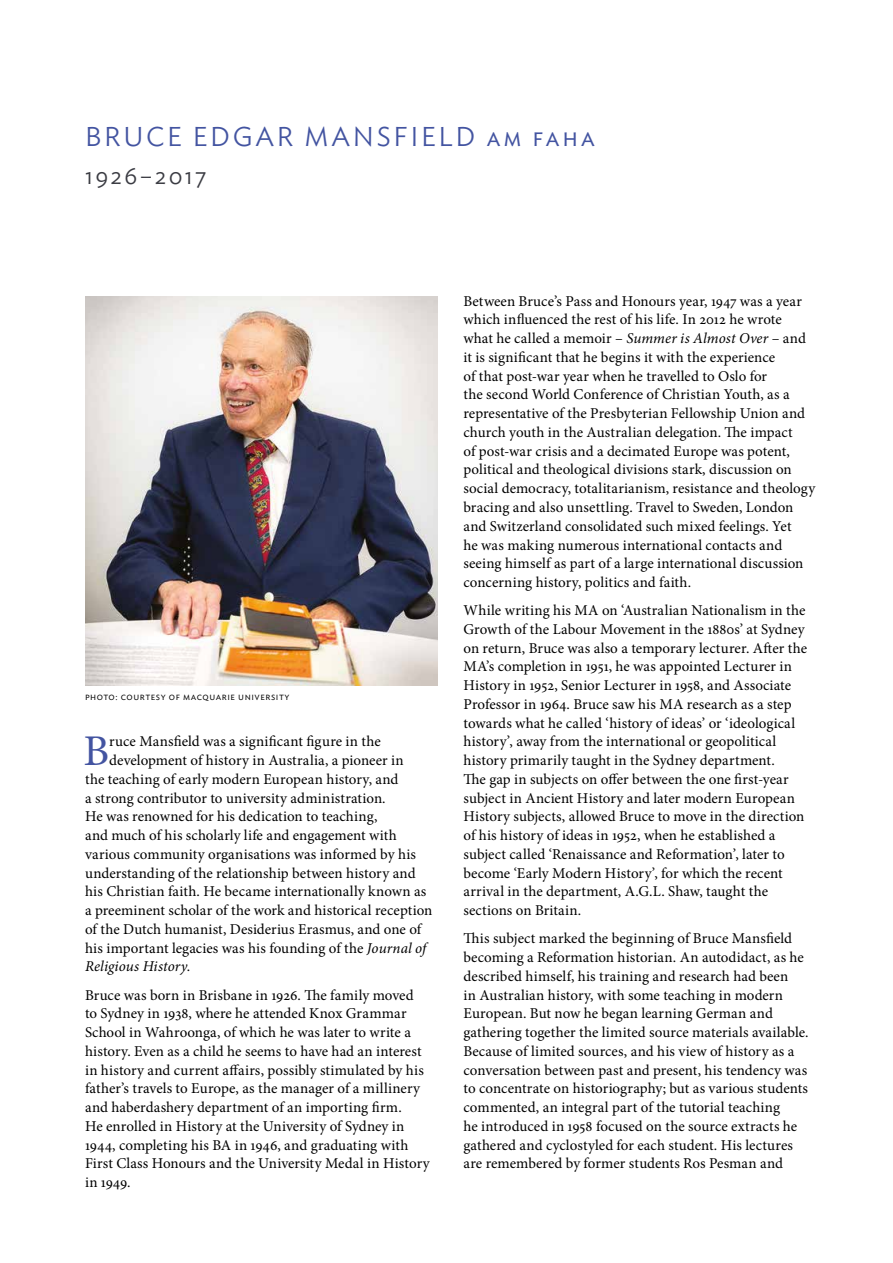
<style>
.page{position:relative;width:893px;height:1263px;background:#fff}
.page>*{position:absolute;margin:0;border:0;box-sizing:border-box;transform-origin:0 0}
.t1{font:43.8px "Minion Pro";color:#4354a1}
.t2{font:300 27px "Ideal Sans";letter-spacing:.1em;color:#4354a1}
.t3{font:300 24px "Ideal Sans";color:#3b3c43}
.t4{font:15px/18.8px "Minion Pro";letter-spacing:.005em;color:#000}
.t5{font:italic 15px "Minion Pro";letter-spacing:.005em;color:#000}
.t6{font:300 10.5px "Ideal Sans";letter-spacing:.05em;color:#000}
.s1{font-style:italic}
.s2{font-style:normal}
</style>
<div class="page">
<img style="left:85px;top:296px;width:353px;height:389px">
<h2 class="t2" style="left:85px;top:116px;width:512px">BRUCE EDGAR MANSFIELD AM FAHA</h2>
<h3 class="t3" style="left:85px;top:157px;width:123px">1926–2017</h3>
<p class="t6" style="left:85px;top:688px;width:206px">photo: courtesy of macquarie university</p>
<h1 class="t1" style="left:83px;top:722px;width:27px">B</h1>
<p class="t4" style="left:109px;top:732px;width:273px">ruce Mansfield was a significant figure in the</p>
<p class="t4" style="left:109px;top:751px;width:296px">development of history in Australia, a pioneer in</p>
<p class="t4" style="left:85px;top:770px;width:315px">the teaching of early modern European history, and</p>
<p class="t4" style="left:85px;top:788px;width:302px">a strong contributor to university administration.</p>
<p class="t4" style="left:85px;top:807px;width:294px">He was renowned for his dedication to teaching,</p>
<p class="t4" style="left:85px;top:826px;width:313px">and much of his scholarly life and engagement with</p>
<p class="t4" style="left:85px;top:845px;width:332px">various community organisations was informed by his</p>
<p class="t4" style="left:85px;top:863px;width:332px">understanding of the relationship between history and</p>
<p class="t4" style="left:85px;top:882px;width:343px">his Christian faith. He became internationally known as</p>
<p class="t4" style="left:85px;top:901px;width:349px">a preeminent scholar of the work and historical reception</p>
<p class="t4" style="left:85px;top:920px;width:339px">of the Dutch humanist, Desiderius Erasmus, and one of</p>
<p class="t4" style="left:85px;top:938px;width:343px">his important legacies was his founding of the <span class="s1">Journal of</span></p>
<p class="t5" style="left:85px;top:956px;width:107px">Religious History<span class="s2">.</span></p>
<p class="t4" style="left:85px;top:985px;width:346px">Bruce was born in Brisbane in 1926. The family moved<br>to Sydney in 1938, where he attended Knox Grammar School in Wahroonga, of which he was later to write a history. Even as a child he seems to have had an interest in history and current affairs, possibly stimulated by his father’s travels to Europe, as the manager of a millinery and haberdashery department of an importing firm.<br>He enrolled in History at the University of Sydney in 1944, completing his BA in 1946, and graduating with First Class Honours and the University Medal in History in 1949.</p>
<p class="t4" style="left:463px;top:292px;width:353px">Between Bruce’s Pass and Honours year, 1947 was a year which influenced the rest of his life. In 2012 he wrote<br>what he called a memoir – <span class="s1">Summer is Almost Over</span> – and it is significant that he begins it with the experience<br>of that post-war year when he travelled to Oslo for<br>the second World Conference of Christian Youth, as a representative of the Presbyterian Fellowship Union and church youth in the Australian delegation. The impact<br>of post-war crisis and a decimated Europe was potent, political and theological divisions stark, discussion on social democracy, totalitarianism, resistance and theology bracing and also unsettling. Travel to Sweden, London and Switzerland consolidated such mixed feelings. Yet<br>he was making numerous international contacts and seeing himself as part of a large international discussion concerning history, politics and faith.</p>
<p class="t4" style="left:463px;top:601px;width:345px">While writing his MA on ‘Australian Nationalism in the Growth of the Labour Movement in the 1880s’ at Sydney on return, Bruce was also a temporary lecturer. After the MA’s completion in 1951, he was appointed Lecturer in History in 1952, Senior Lecturer in 1958, and Associate Professor in 1964. Bruce saw his MA research as a step towards what he called ‘history of ideas’ or ‘ideological history’, away from the international or geopolitical history primarily taught in the Sydney department.<br>The gap in subjects on offer between the one first-year subject in Ancient History and later modern European History subjects, allowed Bruce to move in the direction of his history of ideas in 1952, when he established a subject called ‘Renaissance and Reformation’, later to become ‘Early Modern History’, for which the recent arrival in the department, A.G.L. Shaw, taught the sections on Britain.</p>
<p class="t4" style="left:463px;top:929px;width:347px">This subject marked the beginning of Bruce Mansfield becoming a Reformation historian. An autodidact, as he described himself, his training and research had been<br>in Australian history, with some teaching in modern European. But now he began learning German and gathering together the limited source materials available.<br>Because of limited sources, and his view of history as a conversation between past and present, his tendency was to concentrate on historiography; but as various students commented, an integral part of the tutorial teaching<br>he introduced in 1958 focused on the source extracts he gathered and cyclostyled for each student. His lectures are remembered by former students Ros Pesman and</p>
</div>
